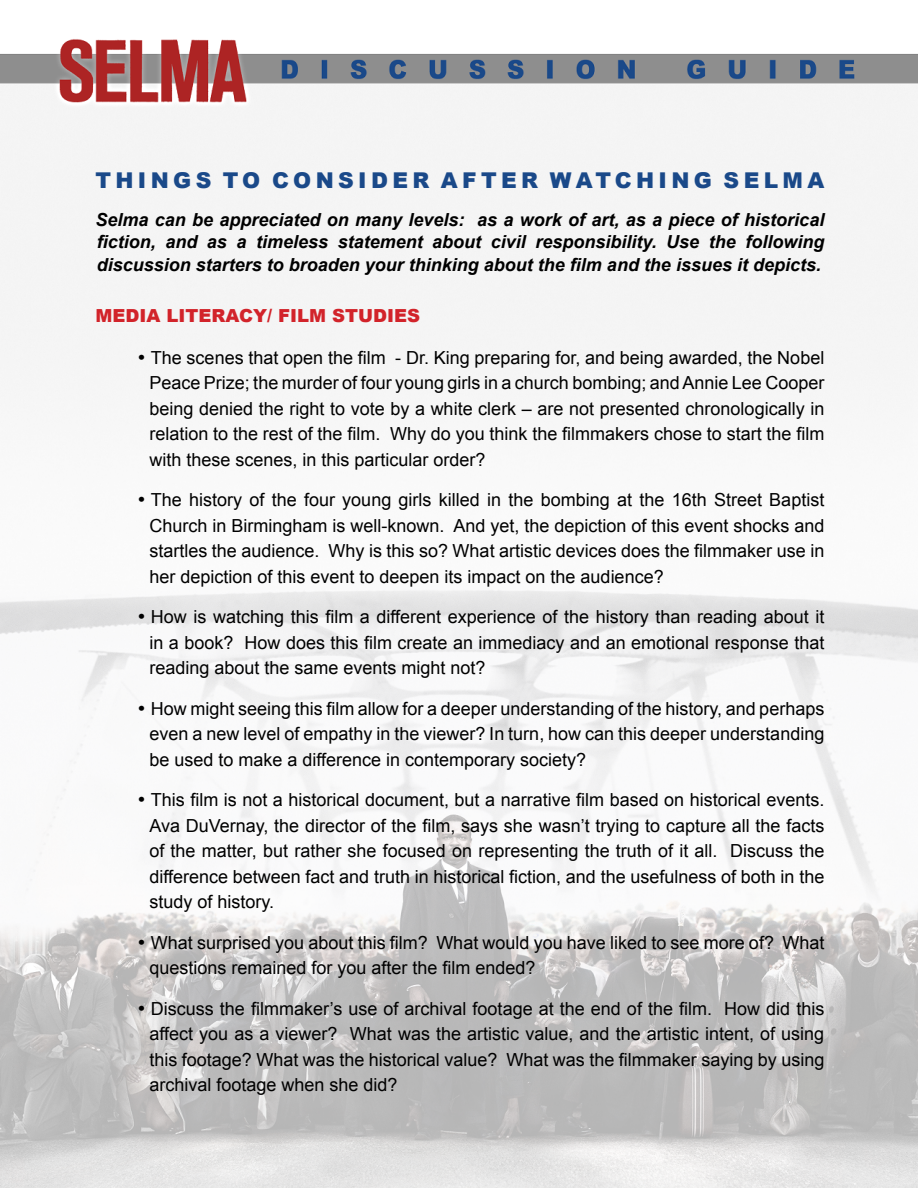
<style>
.page{position:relative;width:918px;height:1188px;background:#fff}
.page>*{position:absolute;margin:0;border:0;box-sizing:border-box;transform-origin:0 0}
.t1{font:900 21.75px "Arial";letter-spacing:.2em;color:#1a4989}
.t2{font:18px/25.5px "Arial";color:#000;text-align:justify}
.t3{font:italic 700 18px/22.5px "Arial";color:#000;text-align:justify}
.t4{font:900 18px "Arial";color:#d2232a}
</style>
<div class="page">
<img style="left:0;top:39px;width:918px;height:1149px">
<p class="t1" style="left:95px;top:165px;width:731px">THINGS TO CONSIDER AF TER WATCHING SELMA</p>
<p class="t3" style="left:95px;top:209px;width:731px">Selma can be appreciated on many levels: as a work of art, as a piece of historical fiction, and as a timeless statement about civil responsibility. Use the following discussion starters to broaden your thinking about the film and the issues it depicts.</p>
<p class="t4" style="left:95px;top:302px;width:326px">MEDIA LITERACY/ FILM STUDIES</p>
<p class="t2" style="left:149px;top:345px;width:677px;text-indent:-12px">• The scenes that open the film - Dr. King preparing for, and being awarded, the Nobel Peace Prize; the murder of four young girls in a church bombing; and Annie Lee Cooper being denied the right to vote by a white clerk – are not presented chronologically in relation to the rest of the film. Why do you think the filmmakers chose to start the film with these scenes, in this particular order?</p>
<p class="t2" style="left:149px;top:487px;width:676px;text-indent:-12px">• The history of the four young girls killed in the bombing at the 16th Street Baptist Church in Birmingham is well-known. And yet, the depiction of this event shocks and startles the audience. Why is this so? What artistic devices does the filmmaker use in her depiction of this event to deepen its impact on the audience?</p>
<p class="t2" style="left:149px;top:604px;width:676px;text-indent:-12px">• How is watching this film a different experience of the history than reading about it in a book? How does this film create an immediacy and an emotional response that reading about the same events might not?</p>
<p class="t2" style="left:149px;top:696px;width:676px;text-indent:-12px">• How might seeing this film allow for a deeper understanding of the history, and perhaps even a new level of empathy in the viewer? In turn, how can this deeper understanding be used to make a difference in contemporary society?</p>
<p class="t2" style="left:149px;top:787px;width:676px;text-indent:-12px">• This film is not a historical document, but a narrative film based on historical events.<br>Ava DuVernay, the director of the film, says she wasn’t trying to capture all the facts of the matter, but rather she focused on representing the truth of it all. Discuss the difference between fact and truth in historical fiction, and the usefulness of both in the study of history.</p>
<p class="t2" style="left:149px;top:930px;width:677px;text-indent:-12px">• What surprised you about this film? What would you have liked to see more of? What questions remained for you after the film ended?</p>
<p class="t2" style="left:149px;top:996px;width:676px;text-indent:-12px">• Discuss the filmmaker’s use of archival footage at the end of the film. How did this affect you as a viewer? What was the artistic value, and the artistic intent, of using this footage? What was the historical value? What was the filmmaker saying by using archival footage when she did?</p>
</div>
